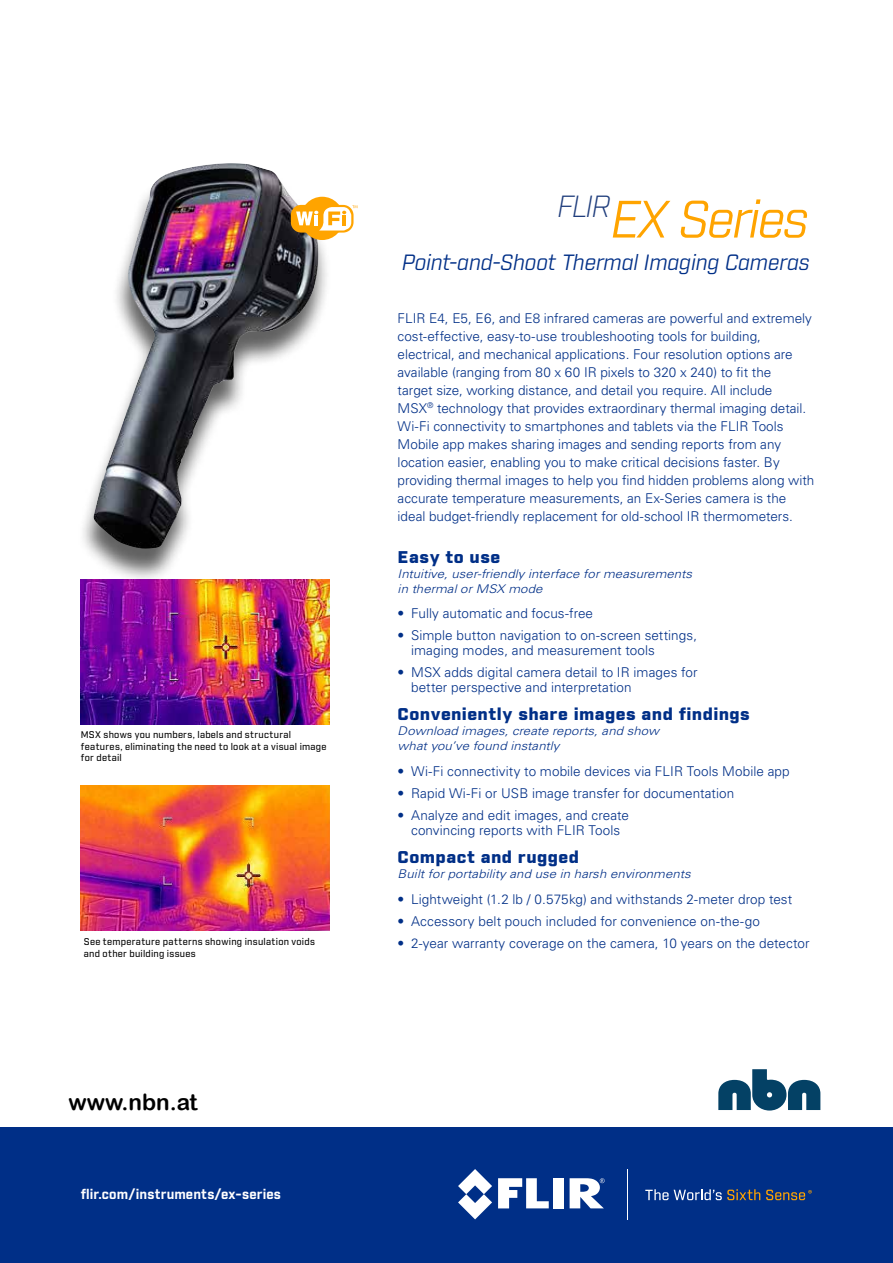
<style>
.page{position:relative;width:893px;height:1263px;background:#fff}
.page>*{position:absolute;margin:0;border:0;box-sizing:border-box;transform-origin:0 0}
.t1{font:italic 51px "Industry";letter-spacing:-.04em;color:#ffa400}
.t2{font:22.5px "Arial Rounded MT Bold";color:#000}
.t3{font:italic 21.45px "Industry";letter-spacing:-.005em;color:#002f87}
.t4{font:900 16.5px "Industry";letter-spacing:.025em;color:#002f87;scale:1.1 1}
.t5{font:300 13.5px/18px "Univers LT Std";color:#002f87}
.t6{font:700 13.5px "Industry";letter-spacing:.01em;color:#fff}
.t7{font:italic 300 12px/15px "Univers LT";letter-spacing:.01em;color:#002f87;scale:1.1 1}
.t8{font:500 9.45px/11.2px "Industry";letter-spacing:.025em;color:#000}
</style>
<div class="page">
<div style="left:0;top:1128px;width:893px;height:135px;background:#002f87"></div>
<svg style="left:498px;top:1178px;width:51px;height:30px"></svg>
<div style="left:554px;top:1178px;width:10px;height:30px;background:#fff"></div>
<svg style="left:458px;top:1169px;width:34px;height:50px"></svg>
<svg style="left:570px;top:1178px;width:35px;height:30px"></svg>
<svg style="left:645px;top:1189px;width:115px;height:11px"></svg>
<hr style="left:627px;top:1169px;width:1px;height:50px;background:#fff">
<svg style="left:766px;top:1190px;width:46px;height:10px"></svg>
<img style="left:81px;top:584px;width:249px;height:140px">
<img style="left:81px;top:785px;width:249px;height:145px">
<div style="left:77px;top:169px;width:255px;height:415px;background:#000;opacity:.62"></div>
<img style="left:93px;top:163px;width:226px;height:386px">
<div style="left:291px;top:205px;width:63px;height:28px;background:#ffa400;border-radius:10px"></div>
<div style="left:301px;top:197px;width:43px;height:43px;background:#ffa400;border-radius:50%"></div>
<svg style="left:296px;top:205px;width:61px;height:26px"></svg>
<svg style="left:718px;top:1069px;width:102px;height:41px"></svg>
<p class="t8" style="left:81px;top:730px;width:247px">MSX shows you numbers, labels and structural features, eliminating the need to look at a visual image for detail</p>
<p class="t8" style="left:84px;top:936px;width:233px">See temperature patterns showing insulation voids and other building issues</p>
<h2 class="t2" style="left:68px;top:1089px;width:130px">www.nbn.at</h2>
<p class="t6" style="left:81px;top:1185px;width:202px">flir.com/instruments/ex-series</p>
<h1 class="t1" style="left:557px;top:189px;width:253px"><sup>FLIR</sup>EX Series</h1>
<h3 class="t3" style="left:402px;top:249px;width:409px">Point-and-Shoot Thermal Imaging Cameras</h3>
<p class="t5" style="left:398px;top:309px;width:418px">FLIR E4, E5, E6, and E8 infrared cameras are powerful and extremely cost-effective, easy-to-use troubleshooting tools for building, electrical, and mechanical applications. Four resolution options are available (ranging from 80 x 60 IR pixels to 320 x 240) to fit the<br>target size, working distance, and detail you require. All include<br>MSX<sup>®</sup> technology that provides extraordinary thermal imaging detail.<br>Wi-Fi connectivity to smartphones and tablets via the FLIR Tools Mobile app makes sharing images and sending reports from any location easier, enabling you to make critical decisions faster. By providing thermal images to help you find hidden problems along with accurate temperature measurements, an Ex-Series camera is the ideal budget-friendly replacement for old-school IR thermometers.</p>
<p class="t4" style="left:398px;top:547px;width:95px">Easy to use</p>
<p class="t7" style="left:398px;top:566px;width:269px">Intuitive, user-friendly interface for measurements in thermal or MSX mode</p>
<p class="t5" style="left:398px;top:605px;width:197px">• Fully automatic and focus-free</p>
<p class="t5" style="left:411px;top:628px;width:287px;line-height:15px;text-indent:-14px">• Simple button navigation to on-screen settings, imaging modes, and measurement tools</p>
<p class="t5" style="left:411px;top:665px;width:288px;line-height:15px;text-indent:-14px">• MSX adds digital camera detail to IR images for better perspective and interpretation</p>
<p class="t4" style="left:398px;top:704px;width:322px">Conveniently share images and findings</p>
<p class="t7" style="left:398px;top:724px;width:239px">Download images, create reports, and show what you’ve found instantly</p>
<p class="t5" style="left:398px;top:762px;width:394px">• Wi-Fi connectivity to mobile devices via FLIR Tools Mobile app</p>
<p class="t5" style="left:398px;top:784px;width:338px">• Rapid Wi-Fi or USB image transfer for documentation</p>
<p class="t5" style="left:398px;top:807px;width:233px;line-height:15px;text-align:center">• Analyze and edit images, and create convincing reports with FLIR Tools</p>
<p class="t4" style="left:398px;top:847px;width:167px">Compact and rugged</p>
<p class="t7" style="left:398px;top:866px;width:268px">Built for portability and use in harsh environments</p>
<p class="t5" style="left:398px;top:890px;width:396px">• Lightweight (1.2 lb / 0.575kg) and withstands 2-meter drop test</p>
<p class="t5" style="left:398px;top:912px;width:364px">• Accessory belt pouch included for convenience on-the-go</p>
<p class="t5" style="left:398px;top:934px;width:413px">• 2-year warranty coverage on the camera, 10 years on the detector</p>
</div>
